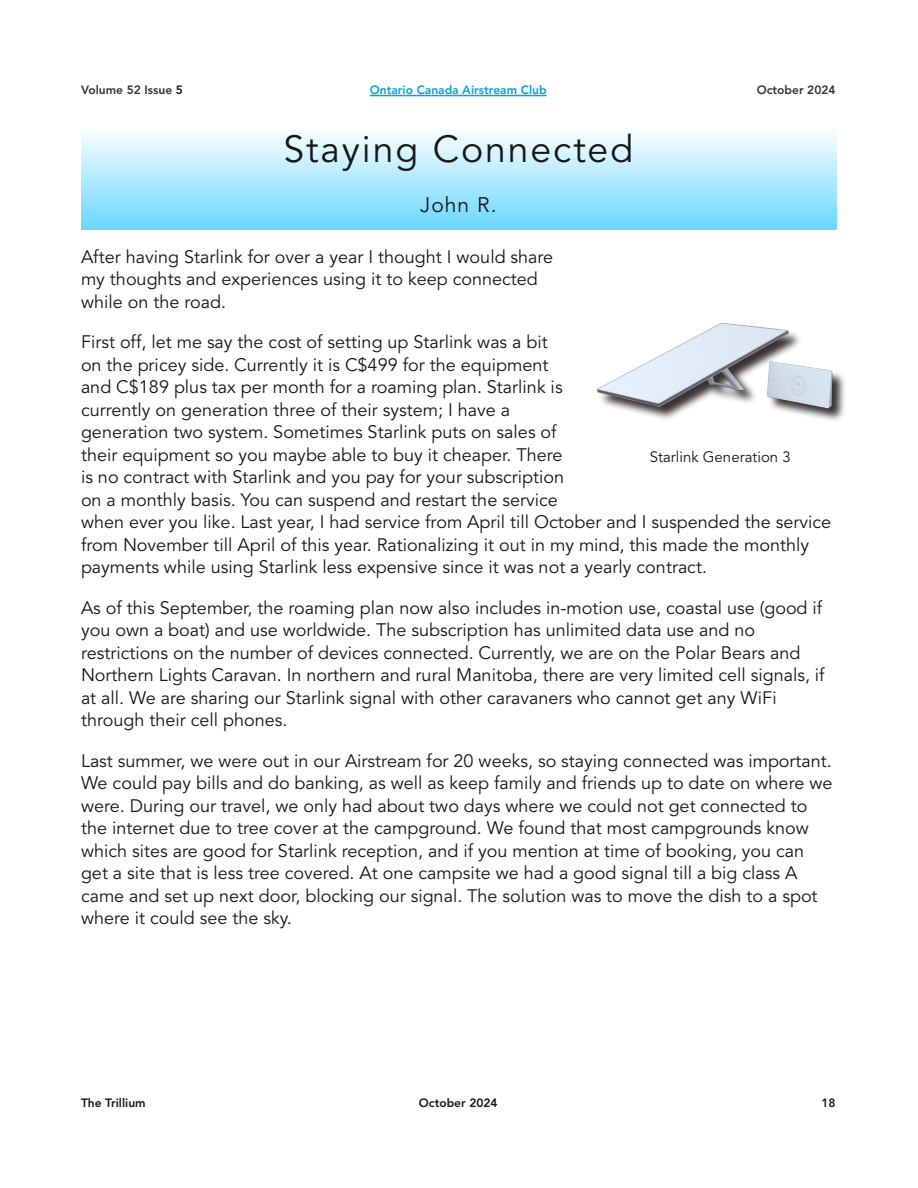
<style>
.page{position:relative;width:918px;height:1188px;background:#fff}
.page>*{position:absolute;margin:0;border:0;box-sizing:border-box;transform-origin:0 0}
.t1{font:37.5px "Avenir";letter-spacing:.05em;color:#181715}
.t2{font:21px "Avenir";color:#181715}
.t3{font:18px/22.5px "Avenir";color:#181715}
.t4{font:15px "Avenir";color:#181715}
.t5{font:800 12px "Avenir";color:#00a2d7}
.t6{font:800 12px "Avenir";color:#393332}
.t7{font:800 12px "Avenir";color:#181715}
.s1{color:#181715}
</style>
<div class="page">
<svg style="left:370px;top:95px;width:177px;height:1px"></svg>
<div style="left:81px;top:122px;width:756px;height:108px;background:linear-gradient(to bottom,#fff,#6bd6ff)"></div>
<img style="left:596px;top:322px;width:240px;height:99px">
<p class="t6" style="left:81px;top:81px;width:104px">Volume 52 Issue <span class="s1">5</span></p>
<p class="t5" style="left:370px;top:81px;width:178px">Ontario Canada Airstream Club</p>
<p class="t6" style="left:757px;top:81px;width:80px">October 2024</p>
<h1 class="t1" style="left:284px;top:121px;width:351px">Staying Connected</h1>
<p class="t2" style="left:420px;top:189px;width:78px">John R.</p>
<p class="t3" style="left:81px;top:246px;width:474px">After having Starlink for over a year I thought I would share my thoughts and experiences using it to keep connected while on the road.</p>
<p class="t3" style="left:81px;top:331px;width:752px">First off, let me say the cost of setting up Starlink was a bit<br>on the pricey side. Currently it is C$499 for the equipment<br>and C$189 plus tax per month for a roaming plan. Starlink is<br>currently on generation three of their system; I have a<br>generation two system. Sometimes Starlink puts on sales of<br>their equipment so you maybe able to buy it cheaper. There<br>is no contract with Starlink and you pay for your subscription<br>on a monthly basis. You can suspend and restart the service<br>when ever you like. Last year, I had service from April till October and I suspended the service from November till April of this year. Rationalizing it out in my mind, this made the monthly payments while using Starlink less expensive since it was not a yearly contract.</p>
<p class="t3" style="left:81px;top:597px;width:745px">As of this September, the roaming plan now also includes in-motion use, coastal use (good if you own a boat) and use worldwide. The subscription has unlimited data use and no restrictions on the number of devices connected. Currently, we are on the Polar Bears and Northern Lights Caravan. In northern and rural Manitoba, there are very limited cell signals, if at all. We are sharing our Starlink signal with other caravaners who cannot get any WiFi through their cell phones.</p>
<p class="t3" style="left:81px;top:750px;width:753px">Last summer, we were out in our Airstream for 20 weeks, so staying connected was important.<br>We could pay bills and do banking, as well as keep family and friends up to date on where we were. During our travel, we only had about two days where we could not get connected to the internet due to tree cover at the campground. We found that most campgrounds know which sites are good for Starlink reception, and if you mention at time of booking, you can get a site that is less tree covered. At one campsite we had a good signal till a big class A came and set up next door, blocking our signal. The solution was to move the dish to a spot where it could see the sky.</p>
<p class="t4" style="left:650px;top:446px;width:143px">Starlink Generation 3</p>
<p class="t7" style="left:81px;top:1094px;width:66px">The Trillium</p>
<p class="t7" style="left:419px;top:1094px;width:80px">October 2024</p>
<p class="t7" style="left:821px;top:1094px;width:16px">18</p>
</div>
